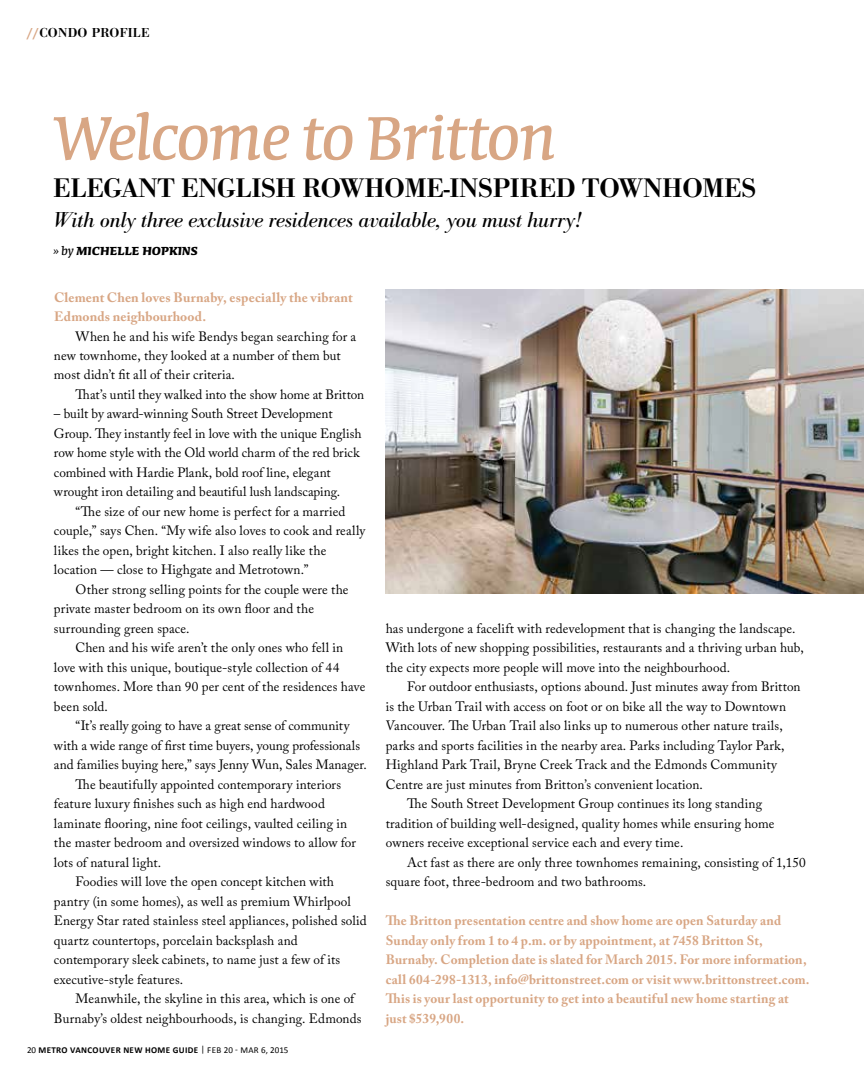
<style>
.page{position:relative;width:864px;height:1080px;background:#fff}
.page>*{position:absolute;margin:0;border:0;box-sizing:border-box;transform-origin:0 0}
.t1{font:78.75px "Conga Brava Std";letter-spacing:-.015em;color:#d8a684}
.t2{font:600 27.9px "Bodoni Antiqua T";letter-spacing:-.01em;color:#000}
.t3{font:italic 22.5px "Bodoni Antiqua T";letter-spacing:-.01em;color:#000}
.t4{font:15px "Conga Brava MM 719";color:#000}
.t5{font:13.5px/19.5px "Adobe Caslon Pro";letter-spacing:.01em;color:#000}
.t6{font:700 13.5px/19.5px "Adobe Caslon Pro";letter-spacing:.01em;color:#d8a684}
.t7{font:600 13.5px "Bodoni Antiqua T";letter-spacing:.02em;color:#000}
.t8{font:700 9px "Calibri";letter-spacing:.04em;color:#000}
.s1{color:#d8a684}
.s2{font-family:"Conga Brava MM 407"}
.s3{font-weight:400}
</style>
<div class="page">
<img style="left:386px;top:289px;width:478px;height:305px">
<p class="t7" style="left:27px;top:24px;width:124px"><span class="s1">//</span>CONDO PROFILE</p>
<h1 class="t1" style="left:53px;top:101px;width:504px">Welcome to Britton</h1>
<h2 class="t2" style="left:53px;top:172px;width:704px">ELEGANT ENGLISH ROWHOME-INSPIRED TOWNHOMES</h2>
<h3 class="t3" style="left:53px;top:207px;width:530px">With only three exclusive residences available, you must hurry!</h3>
<p class="t4" style="left:53px;top:244px;width:146px"><span class="s2">» by</span> MICHELLE HOPKINS</p>
<p class="t6" style="left:54px;top:287px;width:300px">Clement Chen loves Burnaby, especially the vibrant<br>Edmonds neighbourhood.</p>
<p class="t5" style="left:54px;top:326px;width:304px;text-indent:22px">When he and his wife Bendys began searching for a new townhome, they looked at a number of them but most didn’t fit all of their criteria.</p>
<p class="t5" style="left:76px;top:385px;width:290px">That’s until they walked into the show home at Britton</p>
<p class="t5" style="left:54px;top:404px;width:309px">– built by award-winning South Street Development Group. They instantly feel in love with the unique English row home style with the Old world charm of the red brick combined with Hardie Plank, bold roof line, elegant wrought iron detailing and beautiful lush landscaping.</p>
<p class="t5" style="left:54px;top:502px;width:313px;text-indent:22px">“The size of our new home is perfect for a married couple,” says Chen. “My wife also loves to cook and really likes the open, bright kitchen. I also really like the location — close to Highgate and Metrotown.”</p>
<p class="t5" style="left:54px;top:580px;width:296px;text-indent:22px">Other strong selling points for the couple were the private master bedroom on its own floor and the surrounding green space.</p>
<p class="t5" style="left:54px;top:638px;width:313px;text-indent:22px">Chen and his wife aren’t the only ones who fell in love with this unique, boutique-style collection of 44 townhomes. More than 90 per cent of the residences have been sold.</p>
<p class="t5" style="left:76px;top:716px;width:275px">“It’s really going to have a great sense of community</p>
<p class="t5" style="left:54px;top:735px;width:308px">with a wide range of first time buyers, young professionals</p>
<p class="t5" style="left:54px;top:755px;width:314px">and families buying here,” says Jenny Wun, Sales Manager.</p>
<p class="t5" style="left:76px;top:774px;width:267px">The beautifully appointed contemporary interiors</p>
<p class="t5" style="left:54px;top:794px;width:272px">feature luxury finishes such as high end hardwood</p>
<p class="t5" style="left:54px;top:813px;width:295px">laminate flooring, nine foot ceilings, vaulted ceiling in</p>
<p class="t5" style="left:54px;top:833px;width:304px">the master bedroom and oversized windows to allow for</p>
<p class="t5" style="left:54px;top:852px;width:109px">lots of natural light.</p>
<p class="t5" style="left:76px;top:872px;width:260px">Foodies will love the open concept kitchen with</p>
<p class="t5" style="left:54px;top:891px;width:298px">pantry (in some homes), as well as premium Whirlpool</p>
<p class="t5" style="left:54px;top:911px;width:314px">Energy Star rated stainless steel appliances, polished solid</p>
<p class="t5" style="left:54px;top:930px;width:245px">quartz countertops, porcelain backsplash and</p>
<p class="t5" style="left:54px;top:950px;width:288px">contemporary sleek cabinets, to name just a few of its</p>
<p class="t5" style="left:54px;top:969px;width:131px">executive-style features.</p>
<p class="t5" style="left:76px;top:989px;width:280px">Meanwhile, the skyline in this area, which is one of</p>
<p class="t5" style="left:54px;top:1008px;width:309px">Burnaby’s oldest neighbourhoods, is changing. Edmonds</p>
<p class="t5" style="left:386px;top:618px;width:420px">has undergone a facelift with redevelopment that is changing the landscape.<br>With lots of new shopping possibilities, restaurants and a thriving urban hub, the city expects more people will move into the neighbourhood.</p>
<p class="t5" style="left:407px;top:677px;width:395px">For outdoor enthusiasts, options abound. Just minutes away from Britton</p>
<p class="t5" style="left:386px;top:696px;width:402px">is the Urban Trail with access on foot or on bike all the way to Downtown</p>
<p class="t5" style="left:386px;top:716px;width:399px">Vancouver. The Urban Trail also links up to numerous other nature trails,</p>
<p class="t5" style="left:386px;top:735px;width:400px">parks and sports facilities in the nearby area. Parks including Taylor Park,</p>
<p class="t5" style="left:386px;top:755px;width:393px">Highland Park Trail, Bryne Creek Track and the Edmonds Community</p>
<p class="t5" style="left:386px;top:774px;width:319px">Centre are just minutes from Britton’s convenient location.</p>
<p class="t5" style="left:407px;top:794px;width:356px">The South Street Development Group continues its long standing</p>
<p class="t5" style="left:386px;top:813px;width:390px">tradition of building well-designed, quality homes while ensuring home</p>
<p class="t5" style="left:386px;top:833px;width:299px">owners receive exceptional service each and every time.</p>
<p class="t5" style="left:407px;top:852px;width:400px">Act fast as there are only three townhomes remaining, consisting of 1,150</p>
<p class="t5" style="left:386px;top:872px;width:262px">square foot, three-bedroom and two bathrooms.</p>
<p class="t6" style="left:386px;top:911px;width:425px">The Britton presentation centre and show home are open Saturday and Sunday only from 1 to 4 p.m. or by appointment, at 7458 Britton St, Burnaby. Completion date is slated for March 2015. For more information, call 604-298-1313, info@brittonstreet.com or visit www.brittonstreet.com.<br>This is your last opportunity to get into a beautiful new home starting at just $539,900.</p>
<p class="t8" style="left:27px;top:1044px;width:263px"><span class="s3">20</span> METRO VANCOUVER NEW HOME GUIDE <span class="s3">| FEB 20 - MAR 6, 2015</span></p>
</div>
